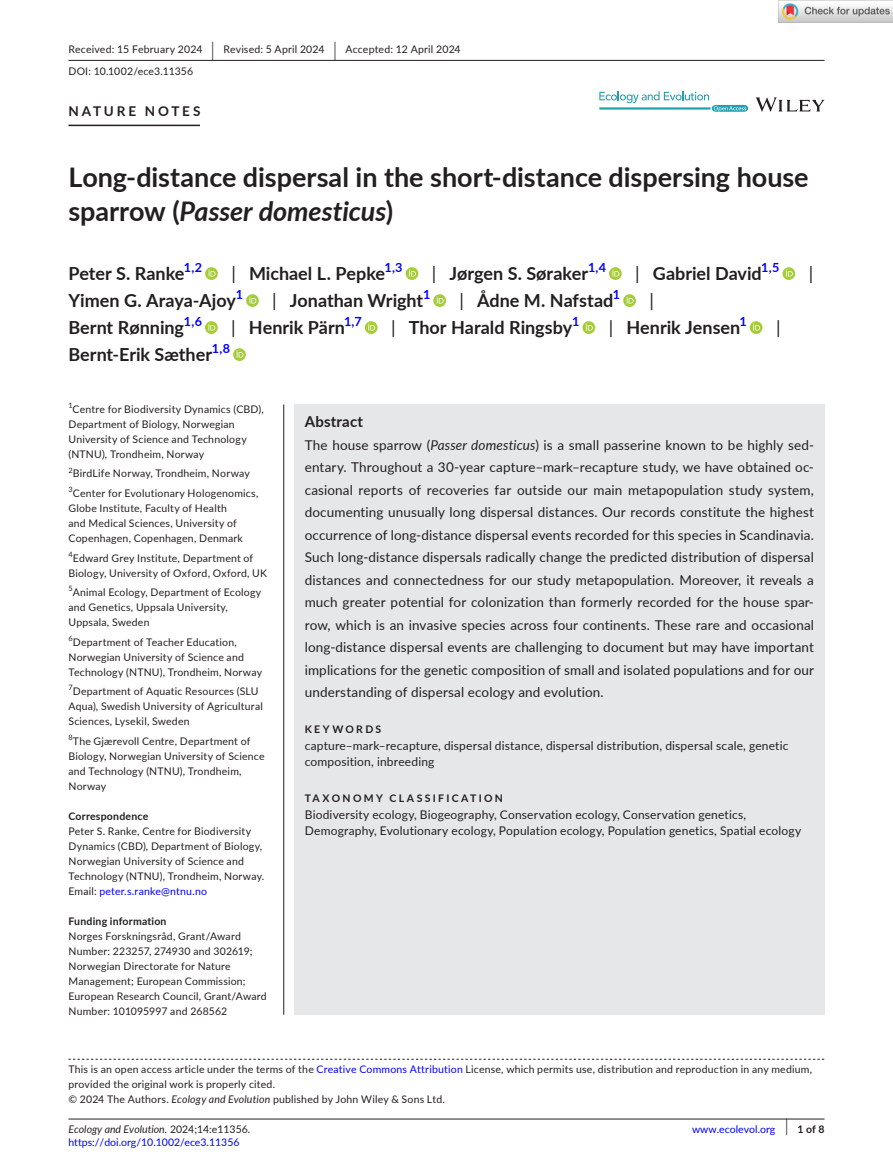
<style>
.page{position:relative;width:893px;height:1174px;background:#fff}
.page>*{position:absolute;margin:0;border:0;box-sizing:border-box;transform-origin:0 0}
.t1{font:700 27px/34.5px "Lato";color:#231f20}
.t2{font:700 18px "Lato";color:#231f20}
.t3{font:18px "Lato";color:#231f20}
.t4{font:700 15px "Lato";letter-spacing:.015em;color:#231f20}
.t5{font:13.5px/22.5px "Lato";letter-spacing:.01em;color:#231f20;text-align:justify}
.t6{font:700 13.5px "Lato";letter-spacing:.21em;color:#231f20}
.t7{font:700 12.6px "Lato";color:#00f}
.t8{font:12px/16.5px "Lato";letter-spacing:.015em;color:#231f20}
.t9{font:10.5px/15px "Lato";letter-spacing:.02em;color:#231f20}
.t10{font:10.5px "Lato";color:#00f}
.t11{font:700 10.5px "Lato";letter-spacing:.025em;color:#231f20}
.t12{font:italic 10.5px "Lato";color:#231f20}
.t13{font:700 10.5px "Lato";letter-spacing:.22em;color:#231f20}
.s1{font-size:19.65px}
.s2{font-style:italic}
.s3{font-weight:400}
.s4{color:#00f}
.s5{font-style:normal}
.s6{font-weight:400;font-size:17.4px}
</style>
<div class="page">
<hr style="left:68px;top:1118px;width:756px;height:1px;background:#231f20">
<svg style="left:756px;top:97px;width:68px;height:15px"></svg>
<svg style="left:599px;top:91px;width:149px;height:21px"></svg>
<hr style="left:68px;top:60px;width:756px;height:1px;background:#231f20">
<hr style="left:68px;top:125px;width:132px;height:1px;background:#231f20">
<svg style="left:205px;top:267px;width:13px;height:13px"></svg>
<svg style="left:209px;top:269px;width:6px;height:7px"></svg>
<svg style="left:406px;top:267px;width:12px;height:13px"></svg>
<svg style="left:409px;top:269px;width:7px;height:7px"></svg>
<svg style="left:609px;top:267px;width:13px;height:13px"></svg>
<svg style="left:612px;top:269px;width:7px;height:7px"></svg>
<svg style="left:782px;top:267px;width:13px;height:13px"></svg>
<svg style="left:786px;top:269px;width:7px;height:7px"></svg>
<svg style="left:246px;top:294px;width:13px;height:13px"></svg>
<svg style="left:249px;top:296px;width:7px;height:7px"></svg>
<svg style="left:433px;top:294px;width:13px;height:13px"></svg>
<svg style="left:437px;top:296px;width:7px;height:7px"></svg>
<svg style="left:623px;top:294px;width:13px;height:13px"></svg>
<svg style="left:627px;top:296px;width:6px;height:7px"></svg>
<svg style="left:205px;top:321px;width:13px;height:13px"></svg>
<svg style="left:208px;top:323px;width:7px;height:7px"></svg>
<svg style="left:365px;top:321px;width:13px;height:13px"></svg>
<svg style="left:368px;top:323px;width:7px;height:7px"></svg>
<svg style="left:582px;top:321px;width:13px;height:13px"></svg>
<svg style="left:586px;top:323px;width:7px;height:7px"></svg>
<svg style="left:750px;top:321px;width:12px;height:13px"></svg>
<svg style="left:753px;top:323px;width:7px;height:7px"></svg>
<svg style="left:233px;top:348px;width:13px;height:13px"></svg>
<svg style="left:237px;top:350px;width:6px;height:7px"></svg>
<svg style="left:68px;top:1058px;width:756px;height:1px"></svg>
<hr style="left:283px;top:404px;width:1px;height:610px;background:#231f20">
<div style="left:294px;top:404px;width:530px;height:441px;background:#e6e7e9"></div>
<div style="left:294px;top:845px;width:530px;height:169px;background:#e6e7e9"></div>
<img style="left:779px;top:0;width:114px;height:23px">
<p class="t9" style="left:68px;top:38px;width:394px;line-height:21.8px">Received: 15 February 2024 <span class="s1">|</span> Revised: 5 April 2024 <span class="s1">|</span> Accepted: 12 April 2024<br>DOI: 10.1002/ece3.11356</p>
<p class="t6" style="left:68px;top:101px;width:133px">NATURE NOTES</p>
<h1 class="t1" style="left:68px;top:159px;width:742px">Long-distance dispersal in the short-distance dispersing house sparrow (<span class="s2">Passer domesticus</span>)</h1>
<h2 class="t2" style="left:68px;top:260px;width:118px">Peter S. Ranke</h2>
<p class="t7" style="left:184px;top:258px;width:20px">1,2</p>
<h2 class="t2" style="left:231px;top:260px;width:155px"><span class="s3">|</span> Michael L. Pepke</h2>
<p class="t7" style="left:384px;top:258px;width:20px">1,3</p>
<h2 class="t2" style="left:432px;top:260px;width:158px"><span class="s3">|</span> Jørgen S. Søraker</h2>
<p class="t7" style="left:588px;top:258px;width:19px">1,4</p>
<h2 class="t2" style="left:635px;top:260px;width:128px"><span class="s3">|</span> Gabriel David</h2>
<p class="t7" style="left:761px;top:258px;width:20px">1,5</p>
<h2 class="t3" style="left:809px;top:260px;width:6px">|</h2>
<h2 class="t2" style="left:68px;top:287px;width:169px">Yimen G. Araya-Ajoy</h2>
<p class="t7" style="left:236px;top:285px;width:9px">1</p>
<h2 class="t2" style="left:272px;top:287px;width:152px"><span class="s3">|</span> Jonathan Wright</h2>
<p class="t7" style="left:423px;top:285px;width:9px">1</p>
<h2 class="t2" style="left:460px;top:287px;width:155px"><span class="s3">|</span> Ådne M. Nafstad</h2>
<p class="t7" style="left:613px;top:285px;width:9px">1</p>
<h2 class="t3" style="left:649px;top:287px;width:6px">|</h2>
<h2 class="t2" style="left:68px;top:314px;width:117px">Bernt Rønning</h2>
<p class="t7" style="left:184px;top:312px;width:20px">1,6</p>
<h2 class="t2" style="left:231px;top:314px;width:115px"><span class="s3">|</span> Henrik Pärn</h2>
<p class="t7" style="left:344px;top:312px;width:19px">1,7</p>
<h2 class="t2" style="left:391px;top:314px;width:183px"><span class="s3">|</span> Thor Harald Ringsby</h2>
<p class="t7" style="left:572px;top:312px;width:9px">1</p>
<h2 class="t2" style="left:609px;top:314px;width:133px"><span class="s3">|</span> Henrik Jensen</h2>
<p class="t7" style="left:739px;top:312px;width:9px">1</p>
<h2 class="t3" style="left:776px;top:314px;width:6px">|</h2>
<h2 class="t2" style="left:68px;top:341px;width:145px">Bernt-Erik Sæther</h2>
<p class="t7" style="left:212px;top:339px;width:20px">1,8</p>
<p class="t9" style="left:68px;top:401px;width:197px"><sup>1</sup>Centre for Biodiversity Dynamics (CBD), Department of Biology, Norwegian University of Science and Technology (NTNU), Trondheim, Norway</p>
<p class="t9" style="left:68px;top:463px;width:191px;line-height:19.5px"><sup>2</sup>BirdLife Norway, Trondheim, Norway<br><sup>3</sup>Center for Evolutionary Hologenomics,</p>
<p class="t9" style="left:68px;top:500px;width:176px">Globe Institute, Faculty of Health and Medical Sciences, University of<br>Copenhagen, Copenhagen, Denmark</p>
<p class="t9" style="left:68px;top:550px;width:200px"><sup>4</sup>Edward Grey Institute, Department of<br>Biology, University of Oxford, Oxford, UK</p>
<p class="t9" style="left:68px;top:584px;width:194px"><sup>5</sup>Animal Ecology, Department of Ecology and Genetics, Uppsala University,<br>Uppsala, Sweden</p>
<p class="t9" style="left:68px;top:634px;width:195px"><sup>6</sup>Department of Teacher Education,<br>Norwegian University of Science and<br>Technology (NTNU), Trondheim, Norway</p>
<p class="t9" style="left:68px;top:683px;width:196px"><sup>7</sup>Department of Aquatic Resources (SLU<br>Aqua), Swedish University of Agricultural<br>Sciences, Lysekil, Sweden</p>
<p class="t9" style="left:68px;top:733px;width:198px"><sup>8</sup>The Gjærevoll Centre, Department of<br>Biology, Norwegian University of Science and Technology (NTNU), Trondheim,<br>Norway</p>
<p class="t11" style="left:68px;top:808px;width:81px">Correspondence</p>
<p class="t9" style="left:68px;top:823px;width:197px">Peter S. Ranke, Centre for Biodiversity Dynamics (CBD), Department of Biology, Norwegian University of Science and Technology (NTNU), Trondheim, Norway.<br>Email: <span class="s4">peter.s.ranke@ntnu.no</span></p>
<p class="t11" style="left:68px;top:913px;width:100px">Funding information</p>
<p class="t9" style="left:68px;top:928px;width:200px">Norges Forskningsråd, Grant/Award Number: 223257, 274930 and 302619; Norwegian Directorate for Nature Management; European Commission; European Research Council, Grant/Award Number: 101095997 and 268562</p>
<h3 class="t4" style="left:305px;top:410px;width:60px">Abstract</h3>
<p class="t5" style="left:305px;top:433px;width:511px">The house sparrow (<span class="s2">Passer domesticus</span>) is a small passerine known to be highly sed&shy;entary. Throughout a 30-year capture–mark–recapture study, we have obtained oc&shy;casional reports of recoveries far outside our main metapopulation study system, documenting unusually long dispersal distances. Our records constitute the highest occurrence of long-distance dispersal events recorded for this species in Scandinavia.<br>Such long-distance dispersals radically change the predicted distribution of dispersal distances and connectedness for our study metapopulation. Moreover, it reveals a much greater potential for colonization than formerly recorded for the house spar&shy;row, which is an invasive species across four continents. These rare and occasional long-distance dispersal events are challenging to document but may have important implications for the genetic composition of small and isolated populations and for our understanding of dispersal ecology and evolution.</p>
<p class="t13" style="left:305px;top:721px;width:78px">KEYWORDS</p>
<p class="t8" style="left:305px;top:736px;width:485px">capture–mark–recapture, dispersal distance, dispersal distribution, dispersal scale, genetic composition, inbreeding</p>
<p class="t13" style="left:305px;top:790px;width:200px">TAXONOMY CLASSIFICATION</p>
<p class="t8" style="left:305px;top:805px;width:498px">Biodiversity ecology, Biogeography, Conservation ecology, Conservation genetics,<br>Demography, Evolutionary ecology, Population ecology, Population genetics, Spatial ecology</p>
<p class="t9" style="left:68px;top:1061px;width:745px">This is an open access article under the terms of the <span class="s4">Creative Commons Attribution</span> License, which permits use, distribution and reproduction in any medium, provided the original work is properly cited.<br>© 2024 The Authors. <span class="s2">Ecology and Evolution</span> published by John Wiley &amp; Sons Ltd.</p>
<p class="t12" style="left:68px;top:1121px;width:183px">Ecology and Evolution. <span class="s5">2024;14:e11356.</span></p>
<p class="t11" style="left:786px;top:1121px;width:40px"><span class="s6">|</span> 1 of 8</p>
<p class="t10" style="left:68px;top:1135px;width:173px">https://doi.org/10.1002/ece3.11356</p>
<p class="t10" style="left:692px;top:1121px;width:85px">www.ecolevol.org</p>
</div>
